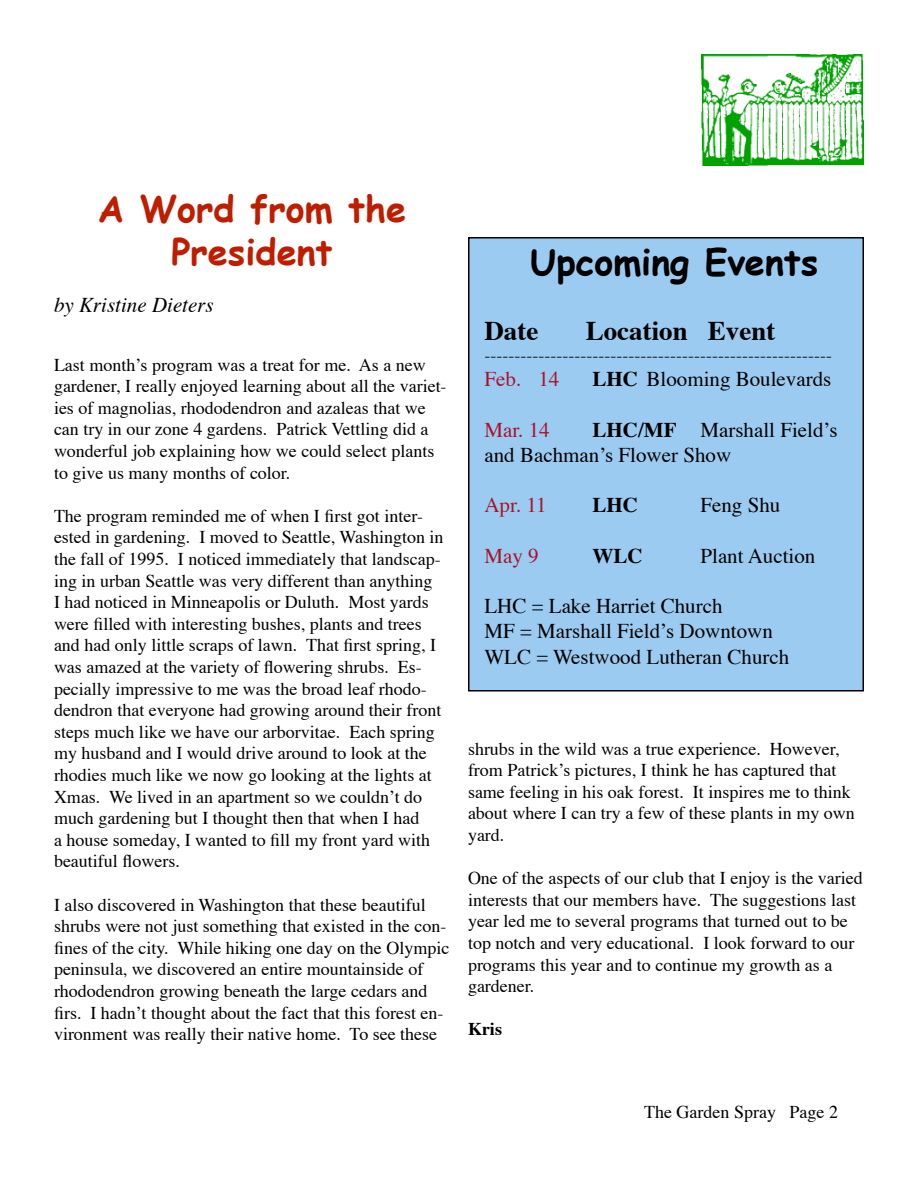
<style>
.page{position:relative;width:918px;height:1188px;background:#fff}
.page>*{position:absolute;margin:0;border:0;box-sizing:border-box;transform-origin:0 0}
.t1{font:700 36px/43.2px "Comic Sans MS";color:#bf1d00;text-align:center}
.t2{font:700 36px "Comic Sans MS";color:#000}
.t3{font:700 27px "Times";color:#000}
.t4{font:21px/25.2px "Times";color:#000}
.t5{font:21px "Times";color:#a9122a}
.t6{font:italic 21px "Times";color:#000}
.t7{font:700 21px "Times";color:#000}
.t8{font:18px/21.6px "Times";color:#000}
.t9{font:700 18px "Times";color:#000}
.s1{font-weight:700}
</style>
<div class="page">
<img style="left:701px;top:54px;width:163px;height:112px">
<div style="left:469px;top:238px;width:394px;height:453px;background:#9ccbf1"></div>
<div style="left:468px;top:237px;width:396px;height:455px;border:2px solid #000"></div>
<p class="t1" style="left:98px;top:186px;width:310px">A Word from the<br>President</p>
<p class="t6" style="left:54px;top:292px;width:161px">by Kristine Dieters</p>
<p class="t8" style="left:54px;top:355px;width:394px">Last monthʼs program was a treat for me. As a new gardener, I really enjoyed learning about all the variet&shy;ies of magnolias, rhododendron and azaleas that we can try in our zone 4 gardens. Patrick Vettling did a wonderful job explaining how we could select plants to give us many months of color.</p>
<p class="t8" style="left:54px;top:506px;width:391px">The program reminded me of when I first got inter&shy;ested in gardening. I moved to Seattle, Washington in the fall of 1995. I noticed immediately that landscap&shy;ing in urban Seattle was very different than anything<br>I had noticed in Minneapolis or Duluth. Most yards were filled with interesting bushes, plants and trees and had only little scraps of lawn. That first spring, I was amazed at the variety of flowering shrubs. Es&shy;pecially impressive to me was the broad leaf rhodo&shy;dendron that everyone had growing around their front steps much like we have our arborvitae. Each spring my husband and I would drive around to look at the rhodies much like we now go looking at the lights at Xmas. We lived in an apartment so we couldnʼt do much gardening but I thought then that when I had<br>a house someday, I wanted to fill my front yard with beautiful flowers.</p>
<p class="t8" style="left:54px;top:895px;width:397px">I also discovered in Washington that these beautiful shrubs were not just something that existed in the con&shy;fines of the city. While hiking one day on the Olympic peninsula, we discovered an entire mountainside of rhododendron growing beneath the large cedars and firs. I hadnʼt thought about the fact that this forest en&shy;vironment was really their native home. To see these</p>
<p class="t2" style="left:530px;top:235px;width:290px">Upcoming Events</p>
<p class="t3" style="left:484px;top:312px;width:55px">Date</p>
<p class="t3" style="left:586px;top:312px;width:191px">Location Event</p>
<p class="t8" style="left:484px;top:345px;width:349px">----------------------------------------------------------</p>
<p class="t5" style="left:484px;top:366px;width:76px">Feb. 14</p>
<p class="t4" style="left:592px;top:368px;width:240px"><span class="s1">LHC</span> Blooming Boulevards</p>
<p class="t5" style="left:484px;top:416px;width:67px">Mar. 14</p>
<p class="t4" style="left:484px;top:418px;width:355px;text-indent:108px"><span class="s1">LHC/MF</span> Marshall Fieldʼs and Bachmanʼs Flower Show</p>
<p class="t5" style="left:484px;top:492px;width:64px">Apr. 11</p>
<p class="t7" style="left:592px;top:491px;width:47px">LHC</p>
<p class="t4" style="left:700px;top:494px;width:81px">Feng Shu</p>
<p class="t5" style="left:484px;top:542px;width:56px">May 9</p>
<p class="t7" style="left:592px;top:542px;width:52px">WLC</p>
<p class="t4" style="left:700px;top:544px;width:116px">Plant Auction</p>
<p class="t4" style="left:484px;top:595px;width:240px">LHC = Lake Harriet Church</p>
<p class="t4" style="left:484px;top:620px;width:290px">MF = Marshall Fieldʼs Downtown</p>
<p class="t4" style="left:484px;top:645px;width:306px">WLC = Westwood Lutheran Church</p>
<p class="t8" style="left:468px;top:739px;width:388px">shrubs in the wild was a true experience. However, from Patrickʼs pictures, I think he has captured that same feeling in his oak forest. It inspires me to think about where I can try a few of these plants in my own yard.</p>
<p class="t8" style="left:468px;top:868px;width:396px">One of the aspects of our club that I enjoy is the varied interests that our members have. The suggestions last year led me to several programs that turned out to be top notch and very educational. I look forward to our programs this year and to continue my growth as a gardener.</p>
<p class="t9" style="left:468px;top:1017px;width:36px">Kris</p>
<p class="t8" style="left:644px;top:1102px;width:195px">The Garden Spray Page 2</p>
</div>
